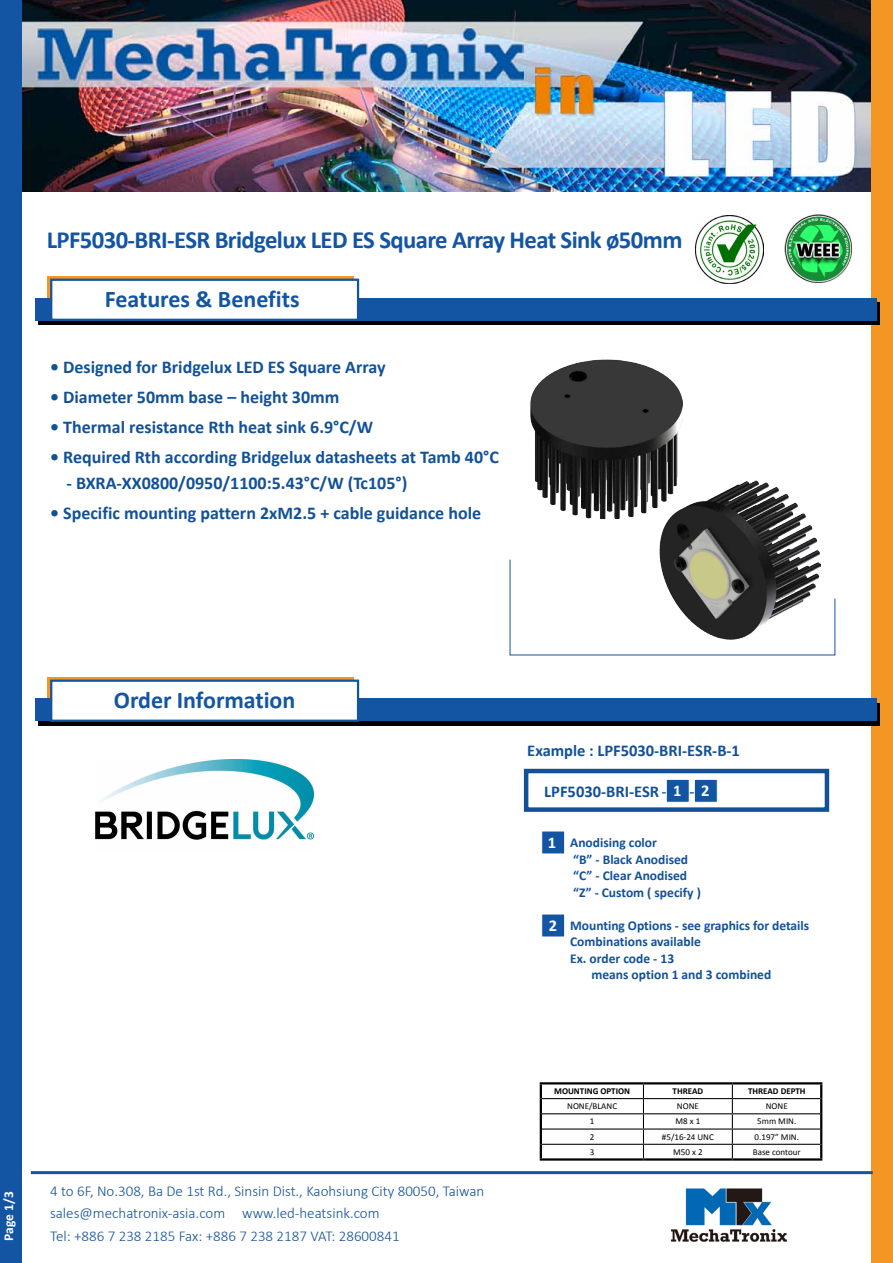
<style>
.page{position:relative;width:893px;height:1263px;background:#fff}
.page>*{position:absolute;margin:0;border:0;box-sizing:border-box;transform-origin:0 0}
.t1{font:700 24.75px "Calibri";letter-spacing:-.025em;color:#1355a3}
.t2{font:700 24px "Calibri";color:#1355a3}
.t3{font:700 18px "Calibri";color:#125198}
.t4{font:700 16.5px "Calibri";color:#125198}
.t5{font:700 16.5px "Calibri";color:#fff}
.t6{font:300 15px/22.5px "Calibri";color:#125198}
.t7{font:700 13.5px/16.5px "Calibri";color:#125198}
.t8{font:700 13.5px "Calibri";color:#fff}
.t9{font:9px "Calibri";color:#000}
.t10{font:700 9px "Calibri";color:#000}
.s1{color:#fff}
</style>
<div class="page">
<img style="left:21px;top:0;width:851px;height:191px">
<div style="left:872px;top:0;width:21px;height:1263px;background:#f49624"></div>
<div style="left:0;top:0;width:21px;height:1263px;background:#1355a3"></div>
<img style="left:696px;top:216px;width:68px;height:68px">
<img style="left:784px;top:214px;width:68px;height:69px">
<hr style="left:31px;top:1171px;width:842px;height:3px;background:#1355a3">
<img style="left:670px;top:1188px;width:118px;height:54px">
<svg style="left:47px;top:276px;width:307px;height:22px"></svg>
<div style="left:47px;top:677px;width:307px;height:40px;background:#f49624"></div>
<svg style="left:38px;top:302px;width:842px;height:22px;background:#030e1b"></svg>
<div style="left:38px;top:703px;width:842px;height:22px;background:#000"></div>
<div style="left:35px;top:298px;width:842px;height:22px;background:#1355a3"></div>
<div style="left:35px;top:699px;width:842px;height:22px;background:#1355a3"></div>
<div style="left:50px;top:279px;width:309px;height:42px;background:#fff;border:2px solid #1355a3"></div>
<div style="left:50px;top:679px;width:309px;height:43px;background:#fff;border:2px solid #1355a3"></div>
<svg style="left:509px;top:559px;width:327px;height:97px"></svg>
<div style="left:524px;top:769px;width:305px;height:43px;border:4px solid #125198"></div>
<hr style="left:662px;top:792px;width:47px;height:1px;background:#1355a3">
<div style="left:666px;top:779px;width:24px;height:24px;background:#1355a3;border:1px solid #fff"></div>
<div style="left:694px;top:779px;width:24px;height:24px;background:#1355a3;border:1px solid #fff"></div>
<div style="left:541px;top:831px;width:24px;height:23px;background:#1355a3;border:1px solid #fff"></div>
<div style="left:541px;top:914px;width:24px;height:23px;background:#1355a3;border:1px solid #fff"></div>
<hr style="left:540px;top:1082px;width:103px;height:2px;background:#000">
<hr style="left:643px;top:1082px;width:89px;height:2px;background:#000">
<hr style="left:732px;top:1082px;width:90px;height:2px;background:#000">
<svg style="left:540px;top:1084px;width:2px;height:74px"></svg>
<svg style="left:820px;top:1084px;width:2px;height:74px"></svg>
<hr style="left:540px;top:1158px;width:103px;height:2px;background:#000">
<hr style="left:643px;top:1158px;width:89px;height:2px;background:#000">
<hr style="left:732px;top:1158px;width:90px;height:2px;background:#000">
<hr style="left:542px;top:1098px;width:101px;height:1px;background:#000">
<hr style="left:643px;top:1098px;width:89px;height:1px;background:#000">
<hr style="left:732px;top:1098px;width:88px;height:1px;background:#000">
<hr style="left:542px;top:1113px;width:101px;height:1px;background:#000">
<hr style="left:643px;top:1113px;width:89px;height:1px;background:#000">
<hr style="left:732px;top:1113px;width:88px;height:1px;background:#000">
<hr style="left:542px;top:1128px;width:101px;height:1px;background:#000">
<hr style="left:643px;top:1128px;width:89px;height:1px;background:#000">
<hr style="left:732px;top:1128px;width:88px;height:1px;background:#000">
<hr style="left:542px;top:1144px;width:101px;height:1px;background:#000">
<hr style="left:643px;top:1144px;width:89px;height:1px;background:#000">
<svg style="left:643px;top:1084px;width:1px;height:74px"></svg>
<hr style="left:732px;top:1144px;width:88px;height:1px;background:#000">
<svg style="left:732px;top:1084px;width:1px;height:74px"></svg>
<img style="left:531px;top:359px;width:152px;height:160px">
<img style="left:660px;top:480px;width:160px;height:160px">
<img style="left:96px;top:759px;width:217px;height:81px">
<h1 class="t1" style="left:47px;top:224px;width:637px">LPF5030-BRI-ESR Bridgelux LED ES Square Array Heat Sink ø50mm</h1>
<h2 class="t2" style="left:105px;top:284px;width:196px">Features &amp; Benefits</h2>
<p class="t3" style="left:50px;top:355px;width:337px">• Designed for Bridgelux LED ES Square Array</p>
<p class="t3" style="left:50px;top:385px;width:291px">• Diameter 50mm base – height 30mm</p>
<p class="t3" style="left:50px;top:415px;width:324px">• Thermal resistance Rth heat sink 6.9°C/W</p>
<p class="t3" style="left:50px;top:445px;width:450px">• Required Rth according Bridgelux datasheets at Tamb 40°C</p>
<p class="t3" style="left:66px;top:471px;width:342px">- BXRA-XX0800/0950/1100:5.43°C/W (Tc105°)</p>
<p class="t3" style="left:50px;top:501px;width:433px">• Specific mounting pattern 2xM2.5 + cable guidance hole</p>
<h2 class="t2" style="left:114px;top:685px;width:183px">Order Information</h2>
<p class="t8" style="left:0;top:1241px;width:51px;rotate:-90deg">Page 1/3</p>
<p class="t6" style="left:50px;top:1179px;width:436px">4 to 6F, No.308, Ba De 1st Rd., Sinsin Dist., Kaohsiung City 80050, Taiwan sales@mechatronix-asia.com www.led-heatsink.com<br>Tel: +886 7 238 2185 Fax: +886 7 238 2187 VAT: 28600841</p>
<p class="t4" style="left:527px;top:740px;width:214px">Example : LPF5030-BRI-ESR-B-1</p>
<p class="t4" style="left:544px;top:781px;width:167px">LPF5030-BRI-ESR <span class="s1">1 2</span></p>
<p class="t5" style="left:548px;top:831px;width:10px">1</p>
<p class="t7" style="left:570px;top:834px;width:132px">Anodising color<br>“B” - Black Anodised “C” - Clear Anodised “Z” - Custom ( specify )</p>
<p class="t7" style="left:570px;top:917px;width:241px">Mounting Options - see graphics for details</p>
<p class="t7" style="left:570px;top:933px;width:132px">Combinations available</p>
<p class="t7" style="left:570px;top:950px;width:106px">Ex. order code - 13</p>
<p class="t7" style="left:591px;top:966px;width:181px">means option 1 and 3 combined</p>
<p class="t5" style="left:549px;top:914px;width:10px">2</p>
<p class="t10" style="left:554px;top:1085px;width:78px">MOUNTING OPTION</p>
<p class="t10" style="left:673px;top:1085px;width:32px">THREAD</p>
<p class="t10" style="left:748px;top:1085px;width:59px">THREAD DEPTH</p>
<p class="t9" style="left:567px;top:1100px;width:51px">NONE/BLANC</p>
<p class="t9" style="left:677px;top:1100px;width:23px">NONE</p>
<p class="t9" style="left:766px;top:1100px;width:23px">NONE</p>
<p class="t9" style="left:590px;top:1116px;width:6px">1</p>
<p class="t9" style="left:675px;top:1116px;width:26px">M8 x 1</p>
<p class="t9" style="left:757px;top:1116px;width:41px">5mm MIN.</p>
<p class="t9" style="left:590px;top:1131px;width:6px">2</p>
<p class="t9" style="left:662px;top:1131px;width:53px">#5/16-24 UNC</p>
<p class="t9" style="left:755px;top:1131px;width:46px">0.197” MIN.</p>
<p class="t9" style="left:590px;top:1146px;width:6px">3</p>
<p class="t9" style="left:673px;top:1146px;width:31px">M50 x 2</p>
<p class="t9" style="left:753px;top:1146px;width:49px">Base contour</p>
</div>
